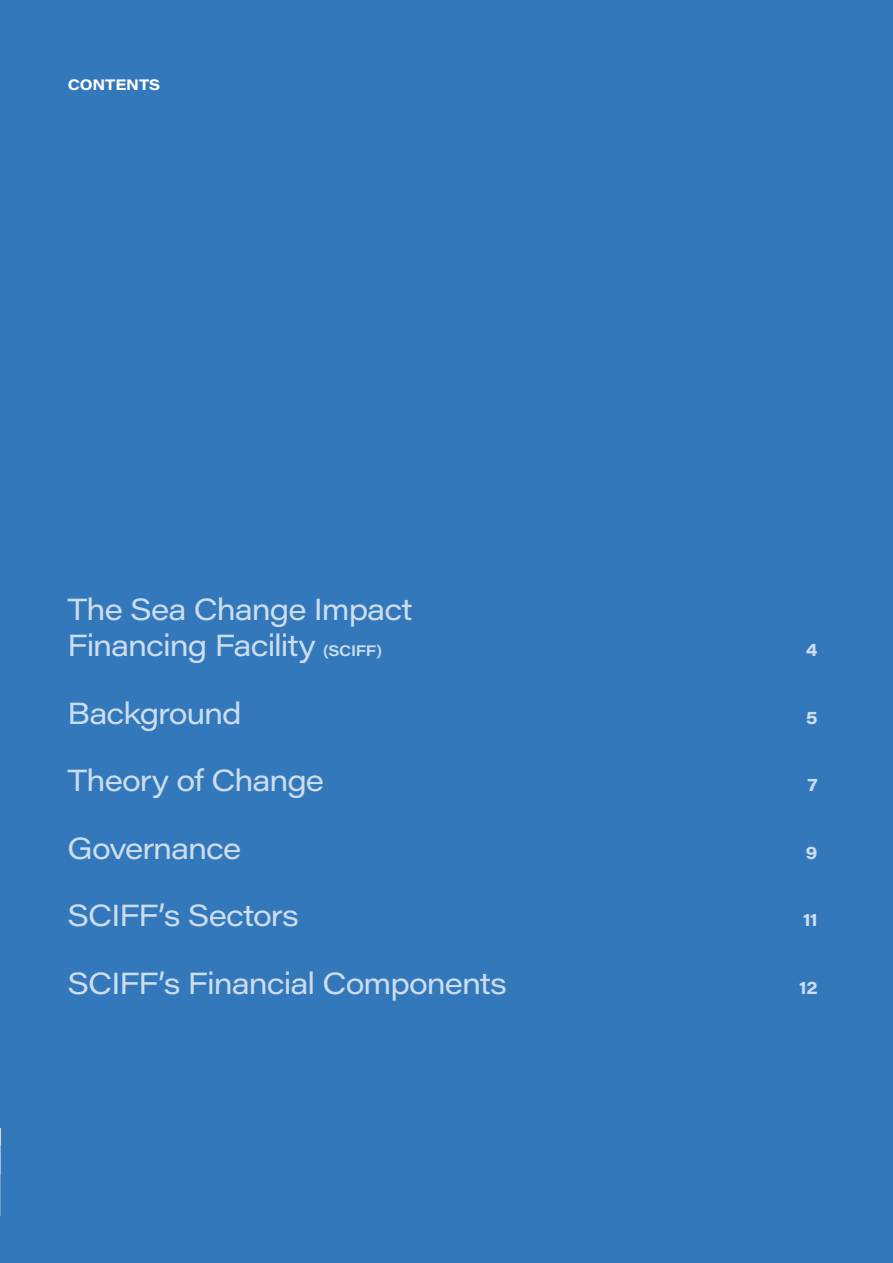
<style>
.page{position:relative;width:893px;height:1263px;background:#3478bc}
.page>*{position:absolute;margin:0;border:0;box-sizing:border-box;transform-origin:0 0}
.t1{font:30px/36px "Acumin Pro Wide";letter-spacing:-.035em;color:#cde}
.t2{font:700 18px "Acumin Pro Wide";color:#cde}
.t3{font:700 15px "Acumin Pro Wide";letter-spacing:-.01em;color:#fff}
.s1{font-weight:600;font-size:15px}
</style>
<div class="page">
<svg style="left:0;top:1128px;width:1px;height:47px"></svg>
<hr style="left:0;top:1175px;width:1px;height:41px;background:#679acd">
<p class="t3" style="left:68px;top:74px;width:94px">CONTENTS</p>
<p class="t1" style="left:68px;top:590px;width:346px">The Sea Change Impact<br>Financing Facility <span class="s1">(SCIFF)</span></p>
<p class="t2" style="left:806px;top:637px;width:13px">4</p>
<p class="t1" style="left:68px;top:694px;width:176px">Background</p>
<p class="t2" style="left:806px;top:704px;width:13px">5</p>
<p class="t1" style="left:68px;top:761px;width:258px">Theory of Change</p>
<p class="t2" style="left:807px;top:772px;width:12px">7</p>
<p class="t1" style="left:68px;top:829px;width:175px">Governance</p>
<p class="t2" style="left:806px;top:839px;width:13px">9</p>
<p class="t1" style="left:68px;top:896px;width:233px">SCIFF’s Sectors</p>
<p class="t2" style="left:803px;top:907px;width:16px">11</p>
<p class="t1" style="left:68px;top:964px;width:441px">SCIFF’s Financial Components</p>
<p class="t2" style="left:799px;top:974px;width:20px">12</p>
</div>
